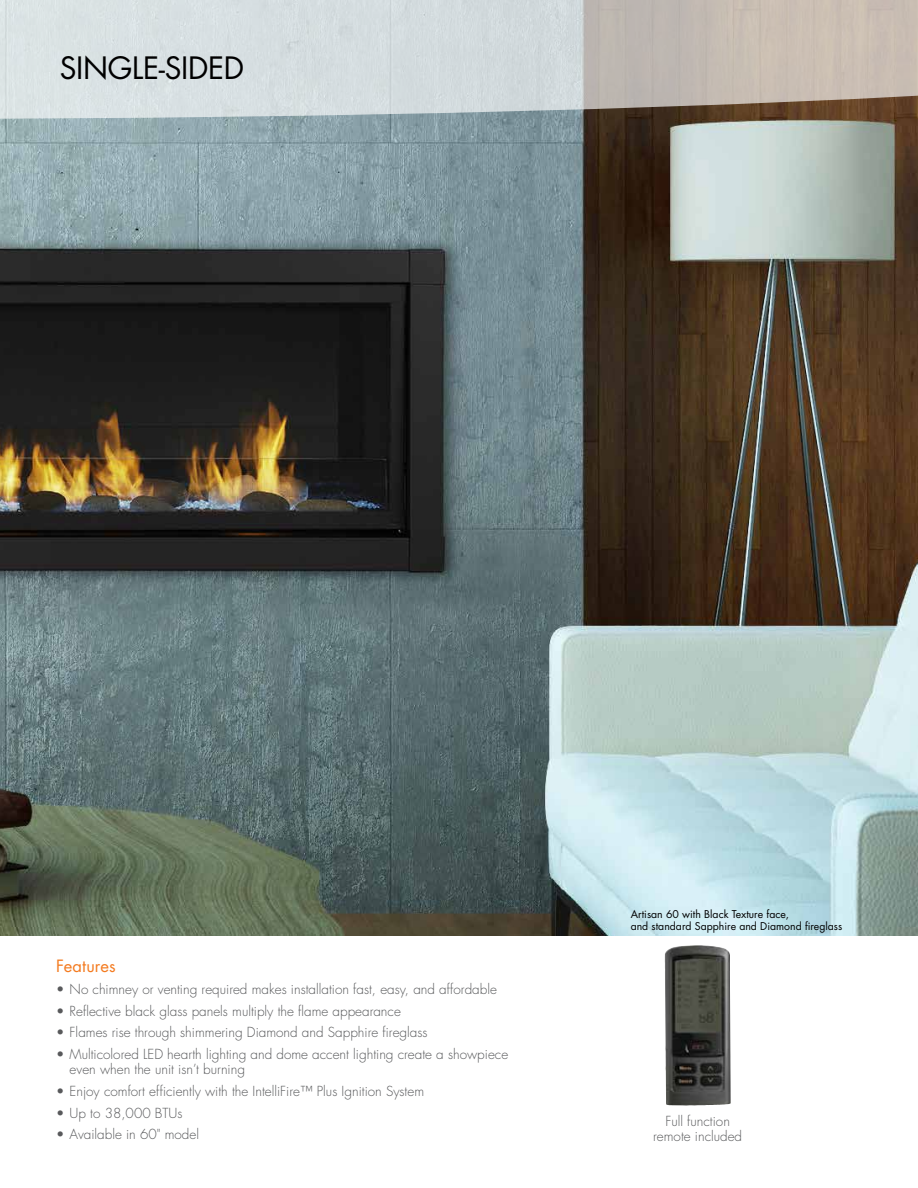
<style>
.page{position:relative;width:918px;height:1188px;background:#fff}
.page>*{position:absolute;margin:0;border:0;box-sizing:border-box;transform-origin:0 0}
.t1{font:30px "Futura Std";letter-spacing:-.01em;color:#000}
.t2{font:16.5px "Futura Std";letter-spacing:.01em;color:#f47b20}
.t3{font:300 13.5px/15px "Futura Std";color:#58595b}
.t4{font:10.5px/12px "Futura Std";color:#000}
</style>
<div class="page">
<img style="left:0;top:119px;width:918px;height:816px">
<svg style="left:0;top:0;width:918px;height:119px;background:#c9cac8"></svg>
<img style="left:665px;top:945px;width:66px;height:161px">
<h1 class="t1" style="left:60px;top:49px;width:186px">SINGLE-SIDED</h1>
<p class="t2" style="left:56px;top:956px;width:61px">Features</p>
<p class="t3" style="left:56px;top:982px;width:442px">• No chimney or venting required makes installation fast, easy, and affordable</p>
<p class="t3" style="left:56px;top:1004px;width:346px">• Reflective black glass panels multiply the flame appearance</p>
<p class="t3" style="left:56px;top:1025px;width:373px">• Flames rise through shimmering Diamond and Sapphire fireglass</p>
<p class="t3" style="left:70px;top:1047px;width:440px;text-indent:-14px">• Multicolored LED hearth lighting and dome accent lighting create a showpiece even when the unit isn’t burning</p>
<p class="t3" style="left:56px;top:1084px;width:369px">• Enjoy comfort efficiently with the IntelliFire™ Plus Ignition System</p>
<p class="t3" style="left:56px;top:1106px;width:128px">• Up to 38,000 BTUs</p>
<p class="t3" style="left:56px;top:1127px;width:144px">• Available in 60" model</p>
<p class="t4" style="left:631px;top:908px;width:213px">Artisan 60 with Black Texture face,<br>and standard Sapphire and Diamond fireglass</p>
<p class="t3" style="left:653px;top:1114px;width:90px;text-align:center">Full function remote included</p>
</div>
